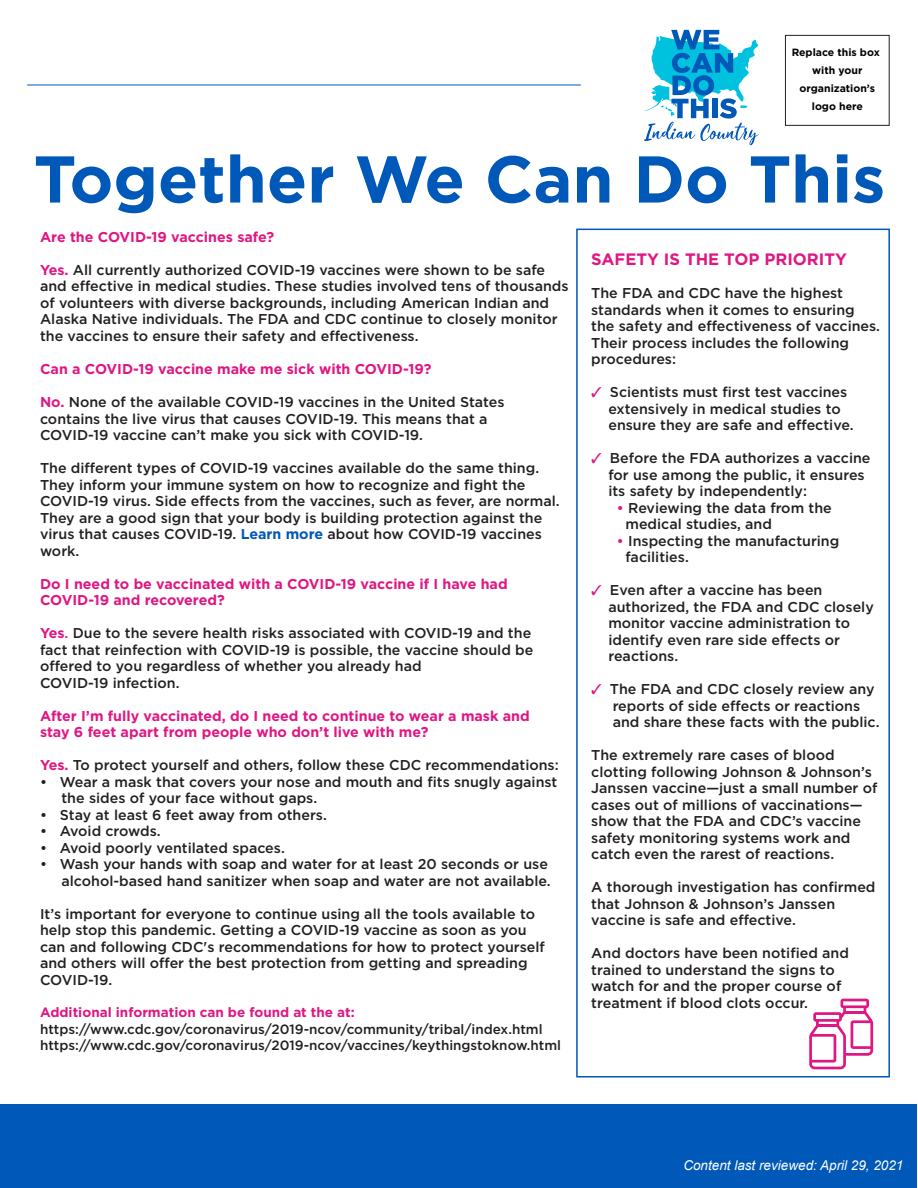
<style>
.page{position:relative;width:918px;height:1188px;background:#fff}
.page>*{position:absolute;margin:0;border:0;box-sizing:border-box;transform-origin:0 0}
.t1{font:700 66px "Gotham";color:#0058b8}
.t2{font:700 16.5px "Gotham";color:#e01783}
.t3{font:500 14.25px/16.5px "Gotham";color:#231f20}
.t4{font:700 14.25px/16.5px "Gotham";color:#e01783}
.t5{font:500 14.25px "Gotham";letter-spacing:-.02em;color:#231f20}
.t6{font:500 13.5px "Gotham";color:#231f20}
.t7{font:700 13.5px "Gotham";color:#e01783}
.t8{font:italic 13.5px "Arial";color:#fff}
.t9{font:700 10.5px/18px "Gotham";color:#000;text-align:center}
.s1{font-weight:700;color:#e01783}
.s2{font-weight:700;color:#0058b8}
.s3{color:#e01783}
</style>
<div class="page">
<div style="left:576px;top:229px;width:314px;height:849px;background:#fff;border:2px solid #0058b8"></div>
<svg style="left:644px;top:30px;width:115px;height:115px"></svg>
<div style="left:0;top:1104px;width:917px;height:84px;background:#0058b8"></div>
<hr style="left:27px;top:85px;width:554px;height:1px;background:#0058b8">
<div style="left:785px;top:35px;width:105px;height:91px;border:1px solid #231f20"></div>
<svg style="left:809px;top:999px;width:64px;height:70px"></svg>
<p class="t9" style="left:792px;top:44px;width:90px">Replace this box with your organization’s logo here</p>
<h1 class="t1" style="left:34px;top:135px;width:853px">Together We Can Do This</h1>
<h2 class="t4" style="left:40px;top:229px;width:236px">Are the COVID-19 vaccines safe?</h2>
<p class="t3" style="left:40px;top:261px;width:530px"><span class="s1">Yes.</span> All currently authorized COVID-19 vaccines were shown to be safe and effective in medical studies. These studies involved tens of thousands of volunteers with diverse backgrounds, including American Indian and Alaska Native individuals. The FDA and CDC continue to closely monitor the vaccines to ensure their safety and effectiveness.</p>
<h2 class="t4" style="left:40px;top:361px;width:393px">Can a COVID-19 vaccine make me sick with COVID-19?</h2>
<p class="t3" style="left:40px;top:393px;width:466px"><span class="s1">No.</span> None of the available COVID-19 vaccines in the United States contains the live virus that causes COVID-19. This means that a<br>COVID-19 vaccine can’t make you sick with COVID-19.</p>
<p class="t3" style="left:40px;top:459px;width:521px">The different types of COVID-19 vaccines available do the same thing.<br>They inform your immune system on how to recognize and fight the COVID-19 virus. Side effects from the vaccines, such as fever, are normal.<br>They are a good sign that your body is building protection against the virus that causes COVID-19. <span class="s2">Learn more</span> about how COVID-19 vaccines work.</p>
<h2 class="t4" style="left:40px;top:575px;width:469px">Do I need to be vaccinated with a COVID-19 vaccine if I have had<br>COVID-19 and recovered?</h2>
<p class="t3" style="left:40px;top:624px;width:495px"><span class="s1">Yes</span><span class="s3">.</span> Due to the severe health risks associated with COVID-19 and the fact that reinfection with COVID-19 is possible, the vaccine should be offered to you regardless of whether you already had<br>COVID-19 infection.</p>
<h2 class="t4" style="left:40px;top:707px;width:491px">After I’m fully vaccinated, do I need to continue to wear a mask and stay 6 feet apart from people who don’t live with me?</h2>
<p class="t3" style="left:40px;top:756px;width:520px"><span class="s1">Yes.</span> To protect yourself and others, follow these CDC recommendations:</p>
<p class="t3" style="left:61px;top:773px;width:497px;text-indent:-21px">• Wear a mask that covers your nose and mouth and fits snugly against the sides of your face without gaps.</p>
<p class="t3" style="left:40px;top:806px;width:288px">• Stay at least 6 feet away from others.</p>
<p class="t5" style="left:40px;top:823px;width:122px">• Avoid crowds.</p>
<p class="t3" style="left:40px;top:839px;width:246px">• Avoid poorly ventilated spaces.</p>
<p class="t3" style="left:40px;top:855px;width:512px;text-align:right">• Wash your hands with soap and water for at least 20 seconds or use alcohol-based hand sanitizer when soap and water are not available.</p>
<p class="t3" style="left:40px;top:905px;width:506px">It’s important for everyone to continue using all the tools available to help stop this pandemic. Getting a COVID-19 vaccine as soon as you can and following CDC's recommendations for how to protect yourself and others will offer the best protection from getting and spreading COVID-19.</p>
<p class="t7" style="left:40px;top:1004px;width:316px">Additional information can be found at the at:</p>
<p class="t6" style="left:40px;top:1022px;width:504px">https://www.cdc.gov/coronavirus/2019-ncov/community/tribal/index.html</p>
<p class="t6" style="left:40px;top:1038px;width:523px">https://www.cdc.gov/coronavirus/2019-ncov/vaccines/keythingstoknow.html</p>
<h2 class="t2" style="left:591px;top:248px;width:257px">SAFETY IS THE TOP PRIORITY</h2>
<p class="t3" style="left:591px;top:284px;width:290px">The FDA and CDC have the highest standards when it comes to ensuring the safety and effectiveness of vaccines.<br>Their process includes the following procedures:</p>
<p class="t3" style="left:608px;top:383px;width:247px">Scientists must first test vaccines extensively in medical studies to ensure they are safe and effective.</p>
<p class="t3" style="left:608px;top:449px;width:264px;text-indent:-17px"><span class="s3">✓</span> Before the FDA authorizes a vaccine for use among the public, it ensures its safety by independently:</p>
<p class="t3" style="left:626px;top:499px;width:208px;text-indent:-9px"><span class="s3">•</span> Reviewing the data from the medical studies, and</p>
<p class="t3" style="left:626px;top:532px;width:215px;text-indent:-9px"><span class="s3">•</span> Inspecting the manufacturing facilities.</p>
<p class="t3" style="left:608px;top:581px;width:267px">Even after a vaccine has been authorized, the FDA and CDC closely monitor vaccine administration to identify even rare side effects or reactions.</p>
<p class="t3" style="left:613px;top:680px;width:268px;text-indent:-21px"><span class="s3">✓</span> The FDA and CDC closely review any reports of side effects or reactions and share these facts with the public.</p>
<p class="t3" style="left:591px;top:746px;width:288px">The extremely rare cases of blood clotting following Johnson &amp; Johnson’s Janssen vaccine—just a small number of cases out of millions of vaccinations— show that the FDA and CDC’s vaccine safety monitoring systems work and catch even the rarest of reactions.</p>
<p class="t3" style="left:591px;top:878px;width:286px">A thorough investigation has confirmed that Johnson &amp; Johnson’s Janssen vaccine is safe and effective.</p>
<p class="t3" style="left:591px;top:944px;width:259px">And doctors have been notified and trained to understand the signs to watch for and the proper course of treatment if blood clots occur.</p>
<p class="t8" style="left:683px;top:1157px;width:222px">Content last reviewed: April 29, 2021</p>
</div>
